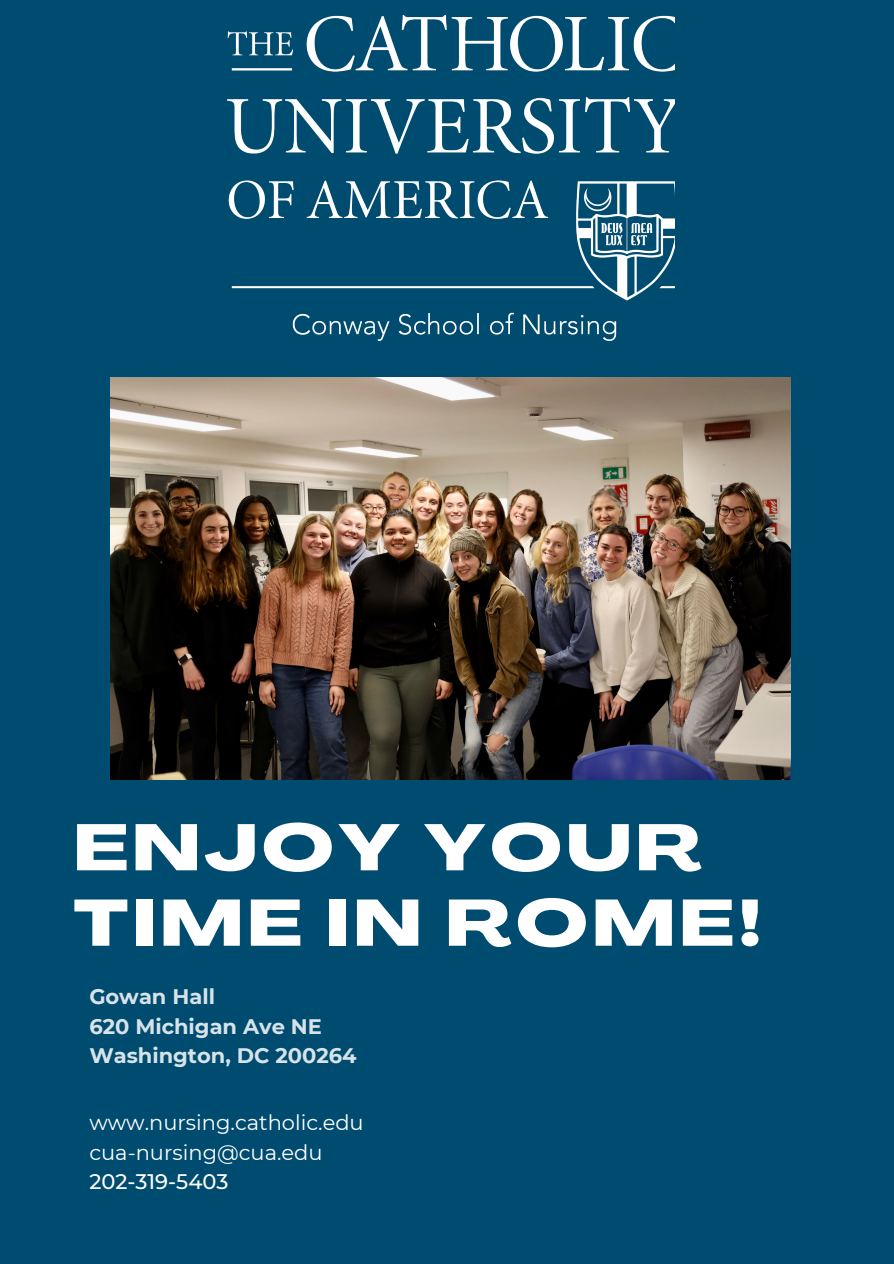
<style>
.page{position:relative;width:894px;height:1264px;background:#fff}
.page>*{position:absolute;margin:0;border:0;box-sizing:border-box;transform-origin:0 0}
.t1{font:800 64.5px/75.3px "Agrandir Grand";letter-spacing:.07em;color:#fff}
.t2{font:700 21px/29.2px "Montserrat";color:#fff}
.t3{font:21px "Montserrat";color:#fff}
.t4{font:500 21px "Montserrat";color:#fff}
</style>
<div class="page">
<div style="left:0;top:0;width:893px;height:1263px;background:#004c70"></div>
<img style="left:227px;top:16px;width:447px;height:324px">
<img style="left:111px;top:377px;width:679px;height:402px">
<p class="t1" style="left:74px;top:816px;width:689px">ENJOY YOUR<br>TIME IN ROME!</p>
<p class="t2" style="left:89px;top:982px;width:269px">Gowan Hall<br>620 Michigan Ave NE<br>Washington, DC 200264</p>
<p class="t3" style="left:89px;top:1110px;width:276px">www.nursing.catholic.edu</p>
<p class="t3" style="left:89px;top:1139px;width:235px">cua-nursing@cua.edu</p>
<p class="t4" style="left:89px;top:1168px;width:140px">202-319-5403</p>
</div>
